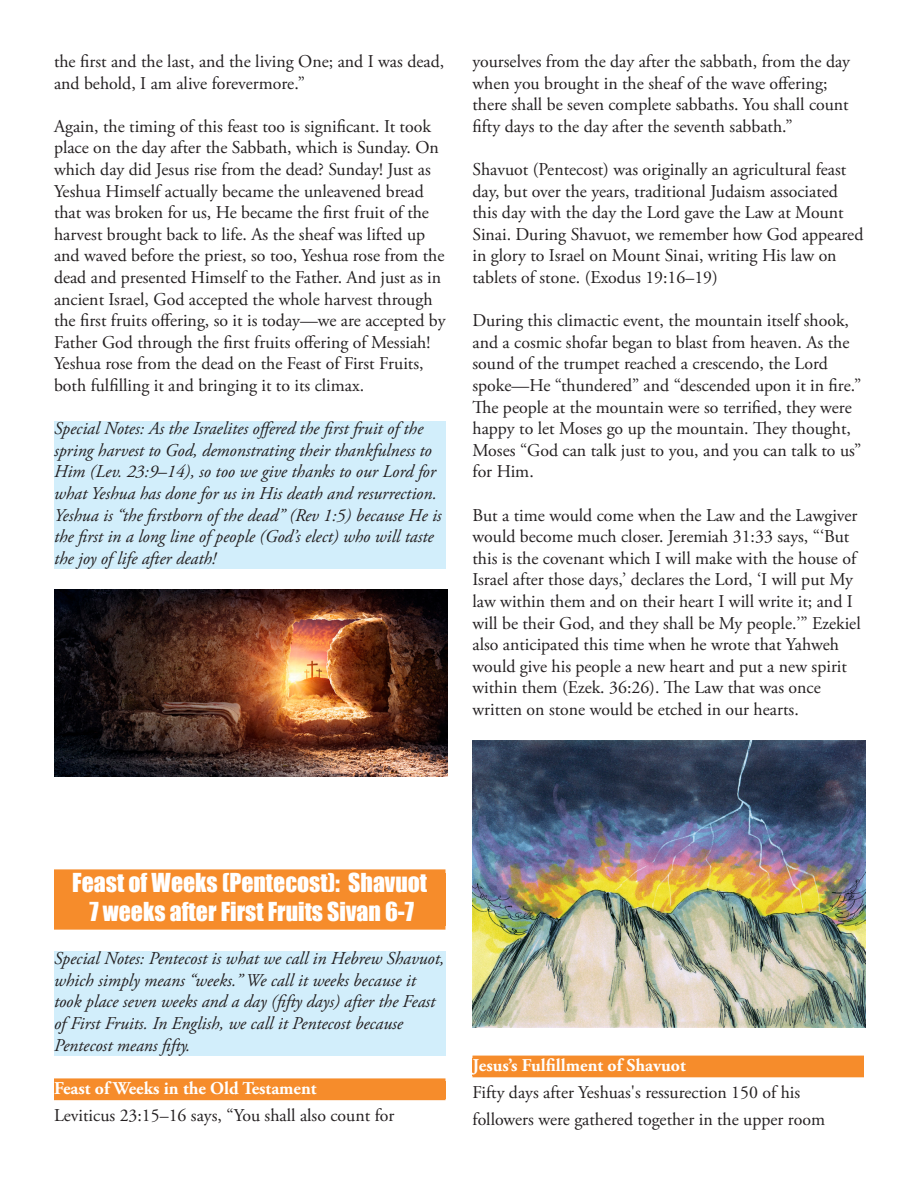
<style>
.page{position:relative;width:918px;height:1188px;background:#fff}
.page>*{position:absolute;margin:0;border:0;box-sizing:border-box;transform-origin:0 0}
.Bullets{font:24px "Impact";color:#fff}
.Bullets-2{font:18px/21.6px "Adobe Garamond Pro";color:#231f20}
.Bullets-3{font:italic 18px/21.6px "Adobe Garamond Pro";color:#231f20}
.Bullets-4{font:700 18px "Adobe Garamond Pro";color:#fff}
</style>
<div class="page">
<div style="left:54px;top:421px;width:392px;height:148px;background:#d2eefb"></div>
<div style="left:54px;top:873px;width:392px;height:53px;background:#f68c2b"></div>
<div style="left:54px;top:922px;width:392px;height:8px;background:#f68c2b"></div>
<div style="left:54px;top:869px;width:392px;height:8px;background:#f68c2b"></div>
<div style="left:54px;top:951px;width:392px;height:104px;background:#d2eefb"></div>
<div style="left:54px;top:1081px;width:392px;height:18px;background:#f68c2b"></div>
<hr style="left:54px;top:1097px;width:392px;height:3px;background:#f68c2b">
<div style="left:54px;top:1078px;width:392px;height:5px;background:#f68c2b"></div>
<img style="left:54px;top:589px;width:393px;height:188px">
<div style="left:472px;top:1058px;width:392px;height:18px;background:#f68c2b"></div>
<hr style="left:472px;top:1074px;width:392px;height:3px;background:#f68c2b">
<hr style="left:472px;top:1056px;width:392px;height:4px;background:#f68c2b">
<img style="left:472px;top:740px;width:393px;height:287px">
<p class="Bullets-2" style="left:54px;top:51px;width:392px">the first and the last, and the living One; and I was dead, and behold, I am alive forevermore.”</p>
<p class="Bullets-2" style="left:54px;top:116px;width:393px">Again, the timing of this feast too is significant. It took place on the day after the Sabbath, which is Sunday. On which day did Jesus rise from the dead? Sunday! Just as Yeshua Himself actually became the unleavened bread that was broken for us, He became the first fruit of the harvest brought back to life. As the sheaf was lifted up and waved before the priest, so too, Yeshua rose from the dead and presented Himself to the Father. And just as in ancient Israel, God accepted the whole harvest through the first fruits offering, so it is today—we are accepted by Father God through the first fruits offering of Messiah!<br>Yeshua rose from the dead on the Feast of First Fruits, both fulfilling it and bringing it to its climax.</p>
<p class="Bullets-3" style="left:54px;top:418px;width:389px">Special Notes: As the Israelites offered the first fruit of the spring harvest to God, demonstrating their thankfulness to Him (Lev. 23:9–14), so too we give thanks to our Lord for what Yeshua has done for us in His death and resurrection.<br>Yeshua is “the firstborn of the dead” (Rev 1:5) because He is the first in a long line of people (God’s elect) who will taste the joy of life after death!</p>
<p class="Bullets-2" style="left:472px;top:51px;width:379px">yourselves from the day after the sabbath, from the day when you brought in the sheaf of the wave offering; there shall be seven complete sabbaths. You shall count fifty days to the day after the seventh sabbath.”</p>
<p class="Bullets-2" style="left:472px;top:159px;width:392px">Shavuot (Pentecost) was originally an agricultural feast day, but over the years, traditional Judaism associated this day with the day the Lord gave the Law at Mount Sinai. During Shavuot, we remember how God appeared in glory to Israel on Mount Sinai, writing His law on tablets of stone. (Exodus 19:16–19)</p>
<p class="Bullets-2" style="left:472px;top:310px;width:390px">During this climactic event, the mountain itself shook, and a cosmic shofar began to blast from heaven. As the sound of the trumpet reached a crescendo, the Lord spoke—He “thundered” and “descended upon it in fire.” The people at the mountain were so terrified, they were happy to let Moses go up the mountain. They thought, Moses “God can talk just to you, and you can talk to us” for Him.</p>
<p class="Bullets-2" style="left:472px;top:505px;width:390px">But a time would come when the Law and the Lawgiver would become much closer. Jeremiah 31:33 says, “‘But this is the covenant which I will make with the house of Israel after those days,’ declares the Lord, ‘I will put My law within them and on their heart I will write it; and I will be their God, and they shall be My people.’” Ezekiel also anticipated this time when he wrote that Yahweh would give his people a new heart and put a new spirit within them (Ezek. 36:26). The Law that was once written on stone would be etched in our hearts.</p>
<p class="Bullets" style="left:72px;top:864px;width:356px">Feast of Weeks (Pentecost): Shavuot</p>
<p class="Bullets" style="left:89px;top:893px;width:326px">7 weeks after First Fruits Sivan 6-7</p>
<p class="Bullets-3" style="left:54px;top:948px;width:392px">Special Notes: Pentecost is what we call in Hebrew Shavuot, which simply means “weeks.” We call it weeks because it took place seven weeks and a day (fifty days) after the Feast of First Fruits. In English, we call it Pentecost because Pentecost means fifty.</p>
<p class="Bullets-4" style="left:54px;top:1078px;width:264px">Feast of Weeks in the Old Testament</p>
<p class="Bullets-2" style="left:54px;top:1105px;width:342px">Leviticus 23:15–16 says, “You shall also count for</p>
<p class="Bullets-4" style="left:472px;top:1055px;width:215px">Jesus’s Fulfillment of Shavuot</p>
<p class="Bullets-2" style="left:472px;top:1079px;width:354px;line-height:27px">Fifty days after Yeshuas's ressurection 150 of his followers were gathered together in the upper room</p>
</div>
